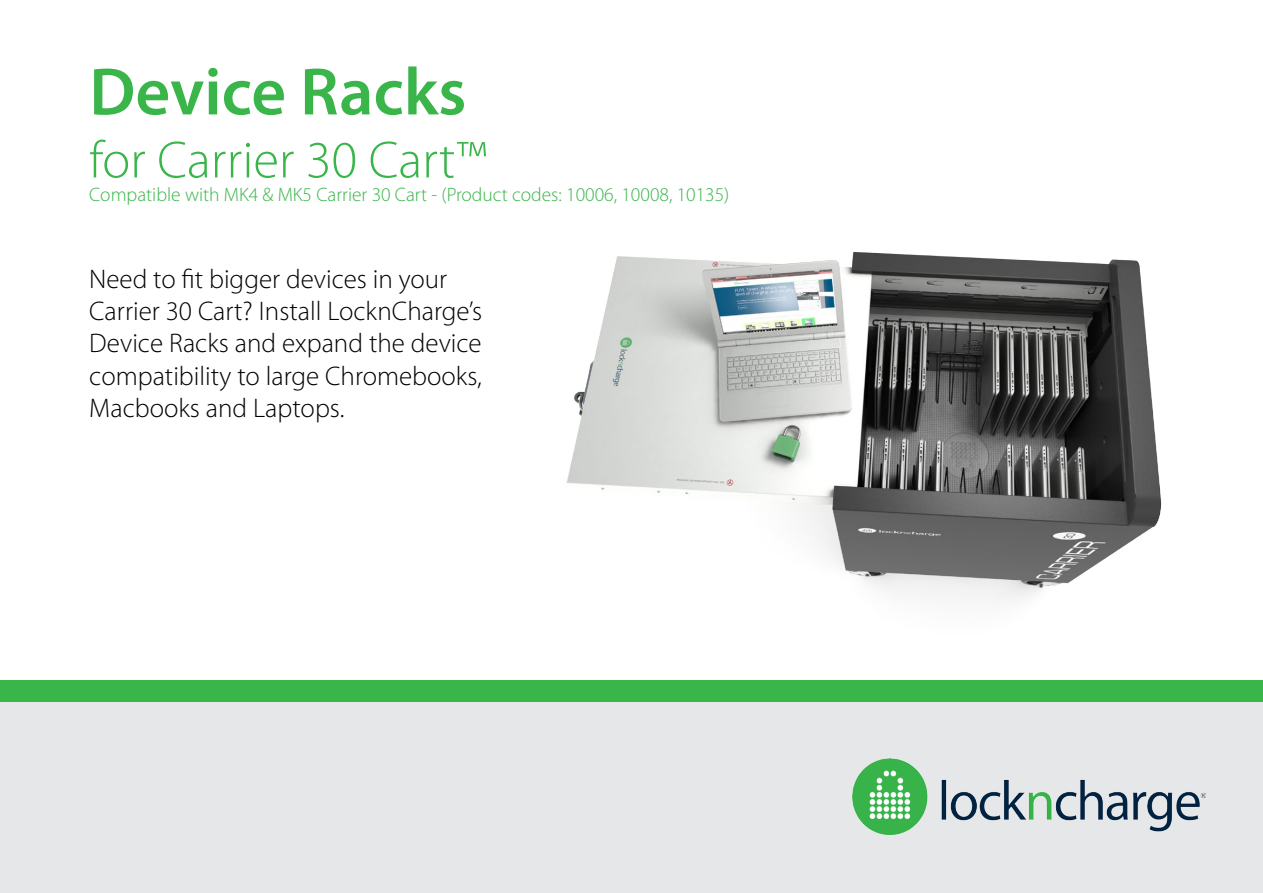
<style>
.page{position:relative;width:1263px;height:893px;background:#fff}
.page>*{position:absolute;margin:0;border:0;box-sizing:border-box;transform-origin:0 0}
.t1{font:600 67.5px "Myriad Pro";color:#39b54a}
.t2{font:300 52.5px "Myriad Pro";color:#39b54a}
.t3{font:300 27px/32.4px "Myriad Pro";color:#000}
.t4{font:300 19.5px "Myriad Pro";color:#39b54a}
</style>
<div class="page">
<div style="left:0;top:702px;width:1263px;height:191px;background:#e6e7e8"></div>
<div style="left:0;top:680px;width:1263px;height:22px;background:#39b54a"></div>
<img style="left:853px;top:759px;width:352px;height:75px">
<img style="left:566px;top:252px;width:596px;height:348px">
<p class="t1" style="left:89px;top:49px;width:378px">Device Racks</p>
<p class="t2" style="left:89px;top:128px;width:399px">for Carrier 30 Cart™</p>
<p class="t4" style="left:89px;top:183px;width:642px">Compatible with MK4 &amp; MK5 Carrier 30 Cart - (Product codes: 10006, 10008, 10135)</p>
<p class="t3" style="left:89px;top:262px;width:394px">Need to fit bigger devices in your Carrier 30 Cart? Install LocknCharge’s Device Racks and expand the device compatibility to large Chromebooks, Macbooks and Laptops.</p>
</div>
